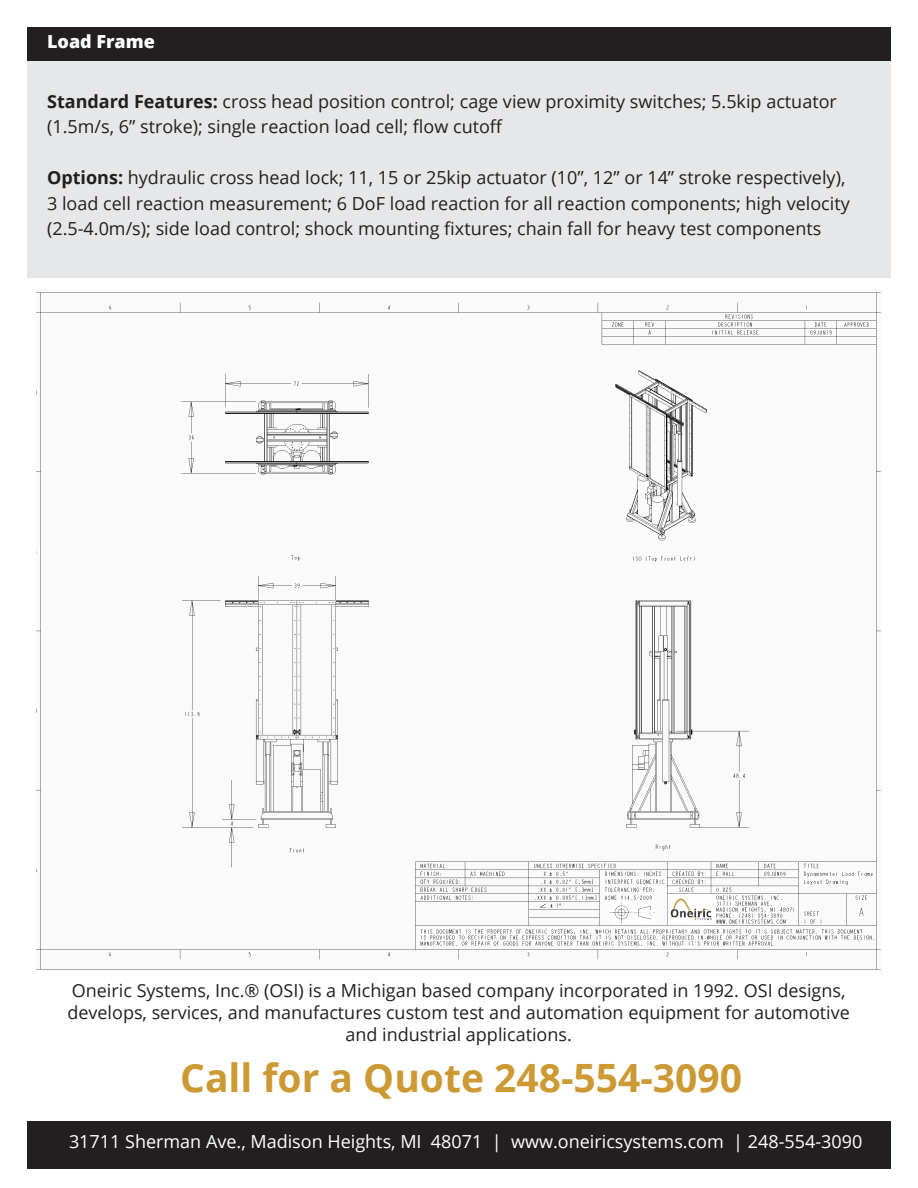
<style>
.page{position:relative;width:918px;height:1188px;background:#fff}
.page>*{position:absolute;margin:0;border:0;box-sizing:border-box;transform-origin:0 0}
.t1{font:700 39px "Open Sans";color:#c93}
.t2{font:18px/25.5px "Open Sans";color:#231f20}
.t3{font:18px "Open Sans";color:#fff}
.t4{font:800 18px "Open Sans";color:#fff}
.s1{font-weight:700}
</style>
<div class="page">
<div style="left:27px;top:1121px;width:864px;height:48px;background:#231f20"></div>
<div style="left:27px;top:27px;width:863px;height:251px;background:#e6e7e9"></div>
<div style="left:27px;top:27px;width:864px;height:33px;background:#231f20"></div>
<img style="left:37px;top:292px;width:844px;height:678px">
<p class="t4" style="left:47px;top:28px;width:109px">Load Frame</p>
<p class="t2" style="left:47px;top:88px;width:791px"><span class="s1">Standard Features:</span> cross head position control; cage view proximity switches; 5.5kip actuator (1.5m/s, 6” stroke); single reaction load cell; flow cutoff</p>
<p class="t2" style="left:47px;top:165px;width:804px"><span class="s1">Options:</span> hydraulic cross head lock; 11, 15 or 25kip actuator (10”, 12” or 14” stroke respectively),<br>3 load cell reaction measurement; 6 DoF load reaction for all reaction components; high velocity (2.5-4.0m/s); side load control; shock mounting fixtures; chain fall for heavy test components</p>
<p class="t2" style="left:67px;top:980px;width:784px;line-height:21.6px;text-align:center">Oneiric Systems, Inc.® (OSI) is a Michigan based company incorporated in 1992. OSI designs, develops, services, and manufactures custom test and automation equipment for automotive and industrial applications.</p>
<p class="t1" style="left:180px;top:1050px;width:563px">Call for a Quote 248-554-3090</p>
<p class="t3" style="left:69px;top:1129px;width:795px">31711 Sherman Ave., Madison Heights, MI 48071 | www.oneiricsystems.com | 248-554-3090</p>
</div>
